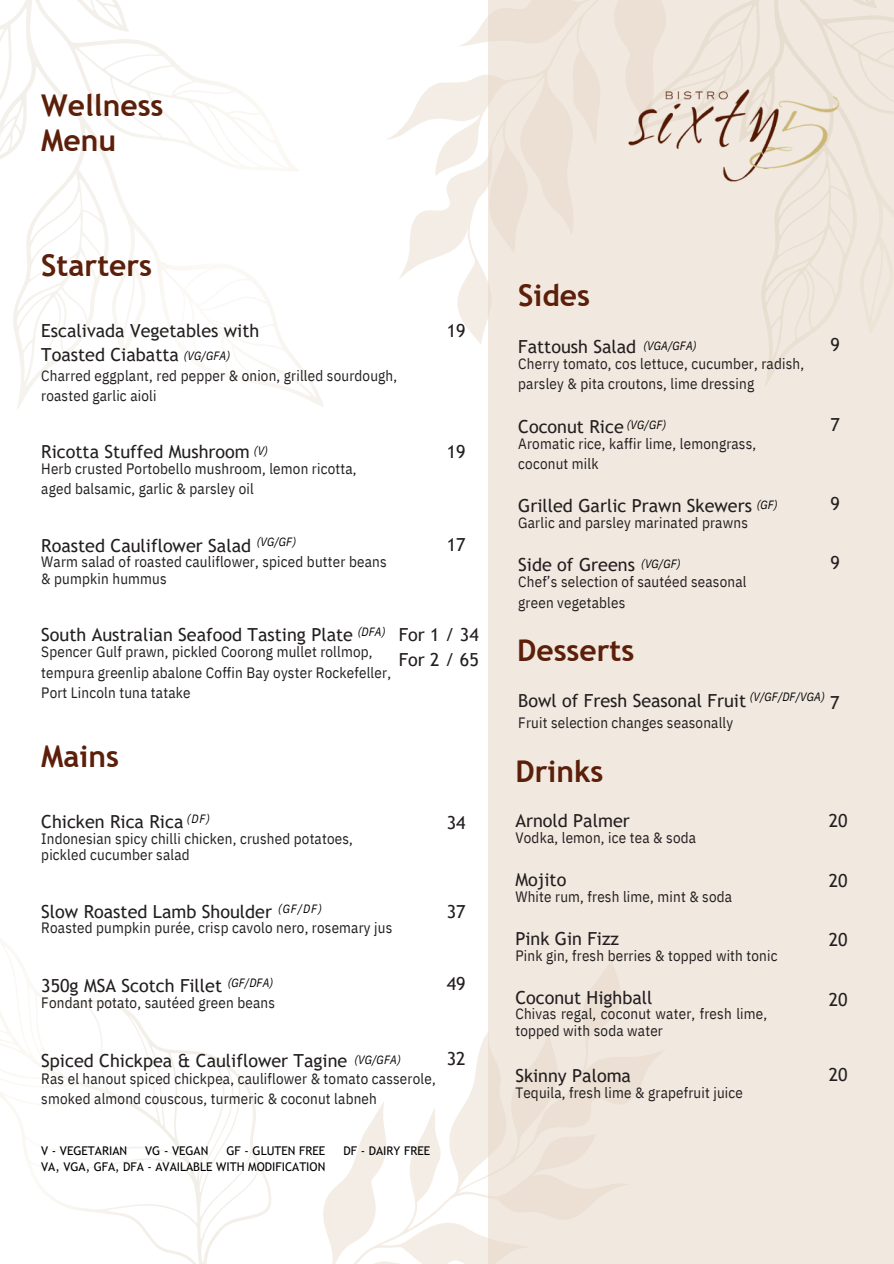
<style>
.page{position:relative;width:894px;height:1264px;background:#fff}
.page>*{position:absolute;margin:0;border:0;box-sizing:border-box;transform-origin:0 0}
.t1{font:700 30px/34.8px "Trebuchet MS";color:#5c1f0a}
.t2{font:18px/24.8px "Trebuchet MS";color:#231f20}
.t3{font:15px/20.2px "IBM Plex Sans Cond";letter-spacing:.015em;color:#231f20}
.t4{font:italic 12px "IBM Plex Sans Cond";letter-spacing:.015em;color:#000}
.t5{font:12px "Trebuchet MS";color:#000}
</style>
<div class="page">
<div style="left:488px;top:0;width:405px;height:1263px;background:#f1e9e0"></div>
<svg style="left:386px;top:0;width:230px;height:344px"></svg>
<svg style="left:616px;top:0;width:277px;height:386px"></svg>
<svg style="left:323px;top:961px;width:341px;height:302px"></svg>
<img style="left:624px;top:89px;width:217px;height:99px">
<svg style="left:0;top:0;width:324px;height:410px"></svg>
<svg style="left:0;top:939px;width:271px;height:324px"></svg>
<p class="t1" style="left:41px;top:88px;width:124px">Wellness<br>Menu</p>
<h1 class="t1" style="left:41px;top:247px;width:112px">Starters</h1>
<p class="t2" style="left:41px;top:318px;width:219px">Escalivada Vegetables with<br>Toasted Ciabatta</p>
<h2 class="t4" style="left:184px;top:347px;width:48px">(VG/GFA)</h2>
<h3 class="t3" style="left:41px;top:365px;width:357px">Charred eggplant, red pepper &amp; onion, grilled sourdough, roasted garlic aioli</h3>
<p class="t2" style="left:446px;top:318px;width:20px">19</p>
<h3 class="t2" style="left:41px;top:439px;width:210px">Ricotta Stuffed Mushroom</h3>
<h2 class="t4" style="left:254px;top:442px;width:15px">(V)</h2>
<p class="t2" style="left:446px;top:439px;width:20px">19</p>
<h2 class="t3" style="left:41px;top:458px;width:317px">Herb crusted Portobello mushroom, lemon ricotta, aged balsamic, garlic &amp; parsley oil</h2>
<h3 class="t4" style="left:256px;top:534px;width:41px">(VG/GF)</h3>
<p class="t2" style="left:41px;top:533px;width:211px">Roasted Cauliflower Salad</p>
<h2 class="t2" style="left:446px;top:532px;width:20px">17</h2>
<p class="t3" style="left:41px;top:553px;width:347px;line-height:16.8px">Warm salad of roasted cauliflower, spiced butter beans &amp; pumpkin hummus</p>
<h3 class="t4" style="left:357px;top:624px;width:29px">(DFA)</h3>
<p class="t2" style="left:41px;top:622px;width:313px">South Australian Seafood Tasting Plate</p>
<h2 class="t2" style="left:398px;top:622px;width:82px">For 1 / 34<br>For 2 / 65</h2>
<p class="t3" style="left:41px;top:641px;width:351px">Spencer Gulf prawn, pickled Coorong mullet rollmop, tempura greenlip abalone Coffin Bay oyster Rockefeller,<br>Port Lincoln tuna tatake</p>
<h1 class="t1" style="left:41px;top:739px;width:79px">Mains</h1>
<p class="t2" style="left:41px;top:809px;width:144px">Chicken Rica Rica</p>
<h3 class="t4" style="left:187px;top:810px;width:25px">(DF)</h3>
<h2 class="t2" style="left:446px;top:810px;width:20px">34</h2>
<p class="t3" style="left:41px;top:829px;width:313px;line-height:16.8px">Indonesian spicy chilli chicken, crushed potatoes, pickled cucumber salad</p>
<h3 class="t4" style="left:278px;top:900px;width:45px">(GF/DF)</h3>
<p class="t2" style="left:41px;top:898px;width:232px">Slow Roasted Lamb Shoulder</p>
<p class="t2" style="left:446px;top:899px;width:20px">37</p>
<h2 class="t3" style="left:41px;top:917px;width:352px">Roasted pumpkin purée, crisp cavolo nero, rosemary jus</h2>
<h2 class="t2" style="left:41px;top:973px;width:182px">350g MSA Scotch Fillet</h2>
<p class="t2" style="left:446px;top:971px;width:20px">49</p>
<h3 class="t3" style="left:41px;top:992px;width:235px">Fondant potato, sautéed green beans</h3>
<p class="t4" style="left:227px;top:975px;width:47px">(GF/DFA)</p>
<p class="t2" style="left:41px;top:1048px;width:307px">Spiced Chickpea &amp; Cauliflower Tagine</p>
<p class="t4" style="left:354px;top:1051px;width:48px">(VG/GFA)</p>
<h2 class="t2" style="left:446px;top:1046px;width:20px">32</h2>
<p class="t3" style="left:41px;top:1067px;width:396px">Ras el hanout spiced chickpea, cauliflower &amp; tomato casserole, smoked almond couscous, turmeric &amp; coconut labneh</p>
<p class="t5" style="left:41px;top:1143px;width:87px">V - VEGETARIAN</p>
<p class="t5" style="left:145px;top:1143px;width:65px">VG - VEGAN</p>
<p class="t5" style="left:226px;top:1143px;width:100px">GF - GLUTEN FREE</p>
<p class="t5" style="left:343px;top:1143px;width:88px">DF - DAIRY FREE</p>
<h2 class="t5" style="left:41px;top:1159px;width:285px">VA, VGA, GFA, DFA - AVAILABLE WITH MODIFICATION</h2>
<p class="t1" style="left:518px;top:278px;width:73px">Sides</p>
<h2 class="t2" style="left:518px;top:334px;width:119px">Fattoush Salad</h2>
<h3 class="t4" style="left:643px;top:337px;width:55px">(VGA/GFA)</h3>
<p class="t2" style="left:830px;top:332px;width:11px">9</p>
<h3 class="t3" style="left:518px;top:353px;width:287px">Cherry tomato, cos lettuce, cucumber, radish, parsley &amp; pita croutons, lime dressing</h3>
<h1 class="t2" style="left:518px;top:414px;width:107px">Coconut Rice</h1>
<p class="t4" style="left:626px;top:417px;width:41px">(VG/GF)</p>
<p class="t2" style="left:830px;top:411px;width:11px">7</p>
<h2 class="t3" style="left:518px;top:433px;width:239px">Aromatic rice, kaffir lime, lemongrass, coconut milk</h2>
<h3 class="t2" style="left:518px;top:493px;width:235px">Grilled Garlic Prawn Skewers</h3>
<p class="t4" style="left:756px;top:496px;width:22px">(GF)</p>
<h1 class="t2" style="left:830px;top:491px;width:11px">9</h1>
<h2 class="t3" style="left:518px;top:512px;width:231px">Garlic and parsley marinated prawns</h2>
<p class="t2" style="left:518px;top:552px;width:118px">Side of Greens</p>
<h3 class="t4" style="left:641px;top:555px;width:41px">(VG/GF)</h3>
<h2 class="t2" style="left:830px;top:550px;width:11px">9</h2>
<h3 class="t3" style="left:518px;top:571px;width:230px">Chef’s selection of sautéed seasonal green vegetables</h3>
<h1 class="t1" style="left:517px;top:632px;width:119px">Desserts</h1>
<p class="t4" style="left:749px;top:689px;width:76px">(V/GF/DF/VGA)</p>
<h2 class="t2" style="left:518px;top:688px;width:229px">Bowl of Fresh Seasonal Fruit</h2>
<h3 class="t2" style="left:829px;top:690px;width:11px">7</h3>
<p class="t3" style="left:518px;top:712px;width:216px">Fruit selection changes seasonally</p>
<h2 class="t1" style="left:515px;top:753px;width:90px">Drinks</h2>
<h3 class="t2" style="left:515px;top:808px;width:116px">Arnold Palmer</h3>
<h1 class="t2" style="left:828px;top:808px;width:20px">20</h1>
<h2 class="t3" style="left:515px;top:827px;width:182px">Vodka, lemon, ice tea &amp; soda</h2>
<p class="t2" style="left:515px;top:867px;width:52px">Mojito</p>
<h3 class="t2" style="left:828px;top:868px;width:20px">20</h3>
<p class="t3" style="left:515px;top:886px;width:218px">White rum, fresh lime, mint &amp; soda</p>
<h2 class="t2" style="left:515px;top:926px;width:105px">Pink Gin Fizz</h2>
<p class="t2" style="left:828px;top:927px;width:20px">20</p>
<h3 class="t3" style="left:515px;top:945px;width:263px">Pink gin, fresh berries &amp; topped with tonic</h3>
<p class="t2" style="left:515px;top:985px;width:138px">Coconut Highball</p>
<p class="t2" style="left:828px;top:986px;width:20px">20</p>
<p class="t3" style="left:515px;top:1005px;width:253px;line-height:16.8px">Chivas regal, coconut water, fresh lime, topped with soda water</p>
<h2 class="t2" style="left:515px;top:1063px;width:117px">Skinny Paloma</h2>
<p class="t2" style="left:828px;top:1062px;width:20px">20</p>
<h3 class="t3" style="left:515px;top:1082px;width:229px">Tequila, fresh lime &amp; grapefruit juice</h3>
</div>
